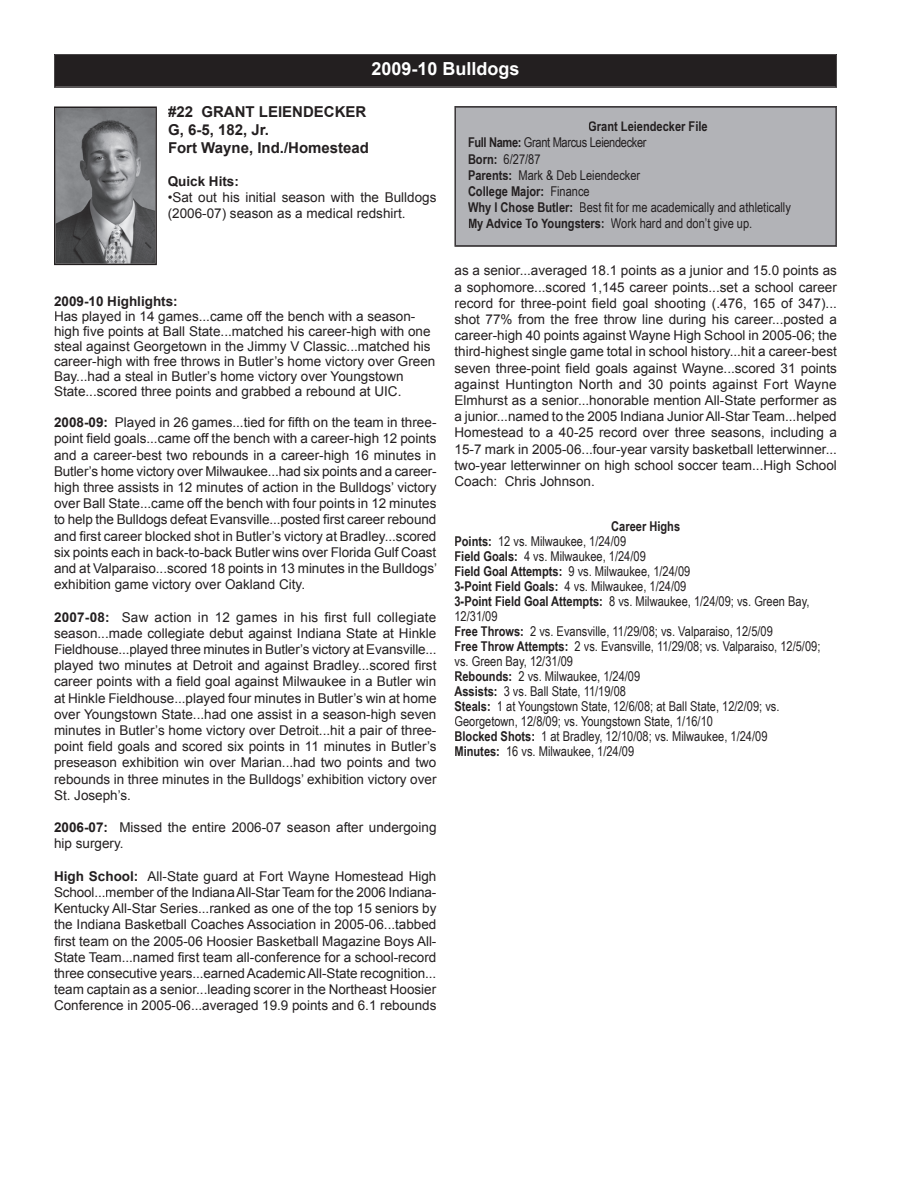
<style>
.page{position:relative;width:918px;height:1188px;background:#fff}
.page>*{position:absolute;margin:0;border:0;box-sizing:border-box;transform-origin:0 0}
.t1{font:700 18px "Arial";color:#fff}
.t2{font:700 15px/18px "Arial";color:#231f20}
.t3{font:13.5px/16.2px "Arial";color:#231f20;text-align:justify}
.t4{font:13.5px/15px "Arial Narrow";color:#231f20}
.t5{font:700 13.5px "Arial";color:#231f20}
.s1{font-weight:700}
</style>
<div class="page">
<svg style="left:54px;top:54px;width:783px;height:34px"></svg>
<img style="left:54px;top:107px;width:103px;height:158px">
<div style="left:455px;top:107px;width:381px;height:139px;background:#b2b3b7"></div>
<div style="left:686px;top:121px;width:21px;height:10px;background:#b2b3b7"></div>
<svg style="left:589px;top:121px;width:97px;height:10px"></svg>
<div style="left:469px;top:138px;width:51px;height:9px;background:#b2b3b7"></div>
<div style="left:525px;top:137px;width:122px;height:10px;background:#b2b3b7"></div>
<div style="left:469px;top:154px;width:27px;height:10px;background:#b2b3b7"></div>
<div style="left:498px;top:154px;width:42px;height:10px;background:#b2b3b7"></div>
<div style="left:469px;top:170px;width:42px;height:10px;background:#b2b3b7"></div>
<div style="left:512px;top:170px;width:128px;height:10px;background:#b2b3b7"></div>
<div style="left:469px;top:186px;width:74px;height:13px;background:#b2b3b7"></div>
<div style="left:551px;top:186px;width:38px;height:10px;background:#b2b3b7"></div>
<div style="left:468px;top:202px;width:104px;height:13px;background:#b2b3b7"></div>
<div style="left:580px;top:202px;width:211px;height:13px;background:#b2b3b7"></div>
<div style="left:469px;top:219px;width:135px;height:12px;background:#b2b3b7"></div>
<div style="left:611px;top:219px;width:140px;height:12px;background:#b2b3b7"></div>
<h1 class="t1" style="left:371px;top:59px;width:150px">2009-10 Bulldogs</h1>
<p class="t2" style="left:168px;top:103px;width:203px">#22 GRANT LEIENDECKER<br>G, 6-5, 182, Jr.<br>Fort Wayne, Ind./Homestead</p>
<p class="t5" style="left:168px;top:174px;width:73px">Quick Hits:</p>
<p class="t3" style="left:168px;top:189px;width:270px">•Sat out his initial season with the Bulldogs (2006-07) season as a medical redshirt.</p>
<p class="t5" style="left:54px;top:294px;width:125px">2009-10 Highlights:</p>
<p class="t3" style="left:54px;top:309px;width:383px;line-height:15px;text-align:left">Has played in 14 games...came off the bench with a season&shy;high five points at Ball State...matched his career-high with one steal against Georgetown in the Jimmy V Classic...matched his career-high with free throws in Butler’s home victory over Green Bay...had a steal in Butler’s home victory over Youngstown State...scored three points and grabbed a rebound at UIC.</p>
<p class="t3" style="left:54px;top:414px;width:385px"><span class="s1">2008-09:</span> Played in 26 games...tied for fifth on the team in three&shy;point field goals...came off the bench with a career-high 12 points and a career-best two rebounds in a career-high 16 minutes in Butler’s home victory over Milwaukee...had six points and a career&shy;high three assists in 12 minutes of action in the Bulldogs’ victory over Ball State...came off the bench with four points in 12 minutes to help the Bulldogs defeat Evansville...posted first career rebound and first career blocked shot in Butler’s victory at Bradley...scored six points each in back-to-back Butler wins over Florida Gulf Coast and at Valparaiso...scored 18 points in 13 minutes in the Bulldogs’ exhibition game victory over Oakland City.</p>
<p class="t3" style="left:54px;top:609px;width:384px"><span class="s1">2007-08:</span> Saw action in 12 games in his first full collegiate season...made collegiate debut against Indiana State at Hinkle Fieldhouse...played three minutes in Butler’s victory at Evansville... played two minutes at Detroit and against Bradley...scored first career points with a field goal against Milwaukee in a Butler win at Hinkle Fieldhouse...played four minutes in Butler’s win at home over Youngstown State...had one assist in a season-high seven minutes in Butler’s home victory over Detroit...hit a pair of three&shy;point field goals and scored six points in 11 minutes in Butler’s preseason exhibition win over Marian...had two points and two rebounds in three minutes in the Bulldogs’ exhibition victory over St. Joseph’s.</p>
<p class="t3" style="left:54px;top:819px;width:384px"><span class="s1">2006-07:</span> Missed the entire 2006-07 season after undergoing hip surgery.</p>
<p class="t3" style="left:54px;top:868px;width:384px"><span class="s1">High School:</span> All-State guard at Fort Wayne Homestead High School...member of the Indiana All-Star Team for the 2006 Indiana-Kentucky All-Star Series...ranked as one of the top 15 seniors by the Indiana Basketball Coaches Association in 2005-06...tabbed first team on the 2005-06 Hoosier Basketball Magazine Boys All-State Team...named first team all-conference for a school-record three consecutive years...earned Academic All-State recognition... team captain as a senior...leading scorer in the Northeast Hoosier Conference in 2005-06...averaged 19.9 points and 6.1 rebounds</p>
<p class="t4" style="left:468px;top:118px;width:324px;line-height:16.2px;text-indent:120px"><span class="s1">Grant Leiendecker File<br>Full Name:</span> Grant Marcus Leiendecker<br><span class="s1">Born:</span> 6/27/87<br><span class="s1">Parents:</span> Mark &amp; Deb Leiendecker<br><span class="s1">College Major:</span> Finance<br><span class="s1">Why I Chose Butler:</span> Best fit for me academically and athletically <span class="s1">My Advice To Youngsters:</span> Work hard and don’t give up.</p>
<p class="t3" style="left:454px;top:262px;width:384px">as a senior...averaged 18.1 points as a junior and 15.0 points as a sophomore...scored 1,145 career points...set a school career record for three-point field goal shooting (.476, 165 of 347)... shot 77% from the free throw line during his career...posted a career-high 40 points against Wayne High School in 2005-06; the third-highest single game total in school history...hit a career-best seven three-point field goals against Wayne...scored 31 points against Huntington North and 30 points against Fort Wayne Elmhurst as a senior...honorable mention All-State performer as a junior...named to the 2005 Indiana Junior All-Star Team...helped Homestead to a 40-25 record over three seasons, including a 15-7 mark in 2005-06...four-year varsity basketball letterwinner... two-year letterwinner on high school soccer team...High School Coach: Chris Johnson.</p>
<p class="t4" style="left:454px;top:519px;width:367px;text-indent:157px"><span class="s1">Career Highs<br>Points:</span> 12 vs. Milwaukee, 1/24/09<br><span class="s1">Field Goals:</span> 4 vs. Milwaukee, 1/24/09<br><span class="s1">Field Goal Attempts:</span> 9 vs. Milwaukee, 1/24/09<br><span class="s1">3-Point Field Goals:</span> 4 vs. Milwaukee, 1/24/09<br><span class="s1">3-Point Field Goal Attempts:</span> 8 vs. Milwaukee, 1/24/09; vs. Green Bay, 12/31/09<br><span class="s1">Free Throws:</span> 2 vs. Evansville, 11/29/08; vs. Valparaiso, 12/5/09<br><span class="s1">Free Throw Attempts:</span> 2 vs. Evansville, 11/29/08; vs. Valparaiso, 12/5/09; vs. Green Bay, 12/31/09<br><span class="s1">Rebounds:</span> 2 vs. Milwaukee, 1/24/09<br><span class="s1">Assists:</span> 3 vs. Ball State, 11/19/08<br><span class="s1">Steals:</span> 1 at Youngstown State, 12/6/08; at Ball State, 12/2/09; vs.<br>Georgetown, 12/8/09; vs. Youngstown State, 1/16/10<br><span class="s1">Blocked Shots:</span> 1 at Bradley, 12/10/08; vs. Milwaukee, 1/24/09<br><span class="s1">Minutes:</span> 16 vs. Milwaukee, 1/24/09</p>
</div>
